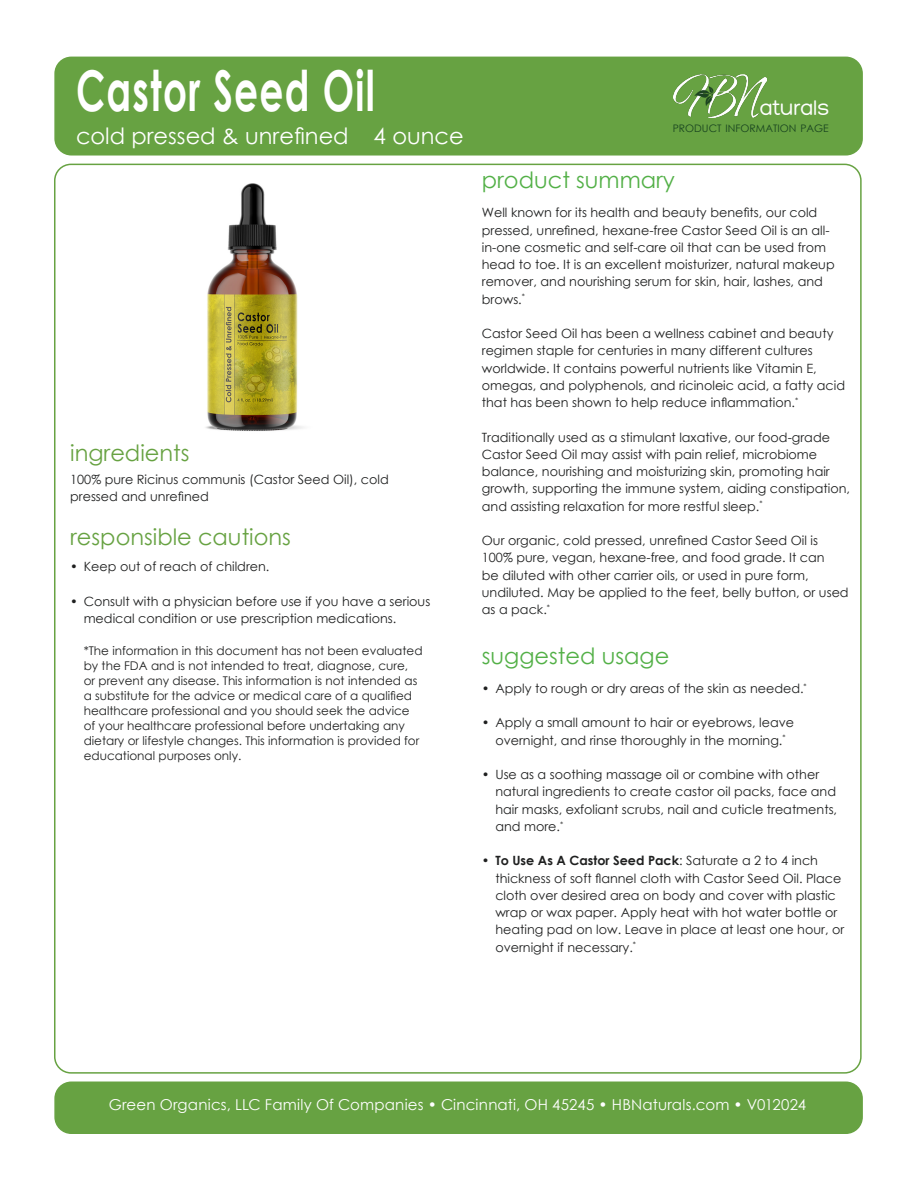
<style>
.page{position:relative;width:918px;height:1188px;background:#fff}
.page>*{position:absolute;margin:0;border:0;box-sizing:border-box;transform-origin:0 0}
.t1{font:700 56.25px "Century Gothic";letter-spacing:.035em;color:#fff;scale:.67 1}
.t2{font:22.5px "Century Gothic";color:#67a242}
.t3{font:22.5px "Century Gothic";color:#53b047}
.t4{font:22.5px "Century Gothic";color:#fff}
.t5{font:22.5px "Traffolight";color:#fff}
.Paragraph_Style{font:15px "Century Gothic";letter-spacing:.015em;color:#fff}
.t6{font:12.75px/17.2px "Century Gothic";color:#1f2020}
.t7{font:12px/15px "Century Gothic";color:#1f2020}
.t8{font:10.35px "Century Gothic";color:#17431f}
.s1{font-weight:700}
</style>
<div class="page">
<div style="left:55px;top:57px;width:807px;height:98px;background:#67a242;border-radius:16px"></div>
<div style="left:54px;top:57px;width:809px;height:99px;border:2px solid #67a242;border-radius:16px"></div>
<img style="left:673px;top:75px;width:93px;height:42px">
<div style="left:55px;top:1082px;width:807px;height:51px;background:#67a242;border-radius:16px"></div>
<div style="left:54px;top:1082px;width:809px;height:52px;border:2px solid #67a242;border-radius:16px"></div>
<img style="left:205px;top:183px;width:98px;height:248px">
<p class="t1" style="left:76px;top:48px;width:448px">Castor Seed Oil</p>
<p class="t4" style="left:76px;top:120px;width:389px">cold pressed &amp; unrefined 4 ounce</p>
<p class="t2" style="left:70px;top:437px;width:121px">ingredients</p>
<p class="t6" style="left:70px;top:471px;width:320px">100% pure Ricinus communis (Castor Seed Oil), cold pressed and unrefined</p>
<p class="t2" style="left:70px;top:521px;width:222px">responsible cautions</p>
<p class="t6" style="left:70px;top:558px;width:201px">• Keep out of reach of children.</p>
<p class="t6" style="left:84px;top:592px;width:348px;text-indent:-14px">• Consult with a physician before use if you have a serious medical condition or use prescription medications.</p>
<p class="t7" style="left:84px;top:643px;width:340px">*The information in this document has not been evaluated by the FDA and is not intended to treat, diagnose, cure, or prevent any disease. This information is not intended as a substitute for the advice or medical care of a qualified healthcare professional and you should seek the advice of your healthcare professional before undertaking any dietary or lifestyle changes. This information is provided for educational purposes only.</p>
<p class="t5" style="left:760px;top:99px;width:71px">aturals</p>
<p class="t8" style="left:673px;top:121px;width:157px">PRODUCT INFORMATION PAGE</p>
<p class="t3" style="left:482px;top:164px;width:195px">product summary</p>
<p class="t6" style="left:482px;top:204px;width:354px">Well known for its health and beauty benefits, our cold pressed, unrefined, hexane-free Castor Seed Oil is an all&shy;in-one cosmetic and self-care oil that can be used from head to toe. It is an excellent moisturizer, natural makeup remover, and nourishing serum for skin, hair, lashes, and brows.<sup>*</sup></p>
<p class="t6" style="left:482px;top:325px;width:365px">Castor Seed Oil has been a wellness cabinet and beauty regimen staple for centuries in many different cultures worldwide. It contains powerful nutrients like Vitamin E, omegas, and polyphenols, and ricinoleic acid, a fatty acid that has been shown to help reduce inflammation.<sup>*</sup></p>
<p class="t6" style="left:482px;top:428px;width:370px">Traditionally used as a stimulant laxative, our food-grade Castor Seed Oil may assist with pain relief, microbiome balance, nourishing and moisturizing skin, promoting hair growth, supporting the immune system, aiding constipation, and assisting relaxation for more restful sleep.<sup>*</sup></p>
<p class="t6" style="left:482px;top:532px;width:368px">Our organic, cold pressed, unrefined Castor Seed Oil is 100% pure, vegan, hexane-free, and food grade. It can<br>be diluted with other carrier oils, or used in pure form, undiluted. May be applied to the feet, belly button, or used as a pack.<sup>*</sup></p>
<p class="t3" style="left:482px;top:640px;width:189px">suggested usage</p>
<p class="t6" style="left:482px;top:679px;width:326px">• Apply to rough or dry areas of the skin as needed.<sup>*</sup></p>
<p class="t6" style="left:482px;top:714px;width:314px;text-align:center">• Apply a small amount to hair or eyebrows, leave overnight, and rinse thoroughly in the morning.<sup>*</sup></p>
<p class="t6" style="left:495px;top:766px;width:343px;text-indent:-14px">• Use as a soothing massage oil or combine with other natural ingredients to create castor oil packs, face and hair masks, exfoliant scrubs, nail and cuticle treatments, and more.<sup>*</sup></p>
<p class="t6" style="left:495px;top:852px;width:350px;text-indent:-14px"><span class="s1">• To Use As A Castor Seed Pack</span>: Saturate a 2 to 4 inch thickness of soft flannel cloth with Castor Seed Oil. Place cloth over desired area on body and cover with plastic wrap or wax paper. Apply heat with hot water bottle or heating pad on low. Leave in place at least one hour, or overnight if necessary.<sup>*</sup></p>
<p class="Paragraph_Style" style="left:109px;top:1094px;width:699px">Green Organics, LLC Family Of Companies • Cincinnati, OH 45245 • HBNaturals.com • V012024</p>
</div>
